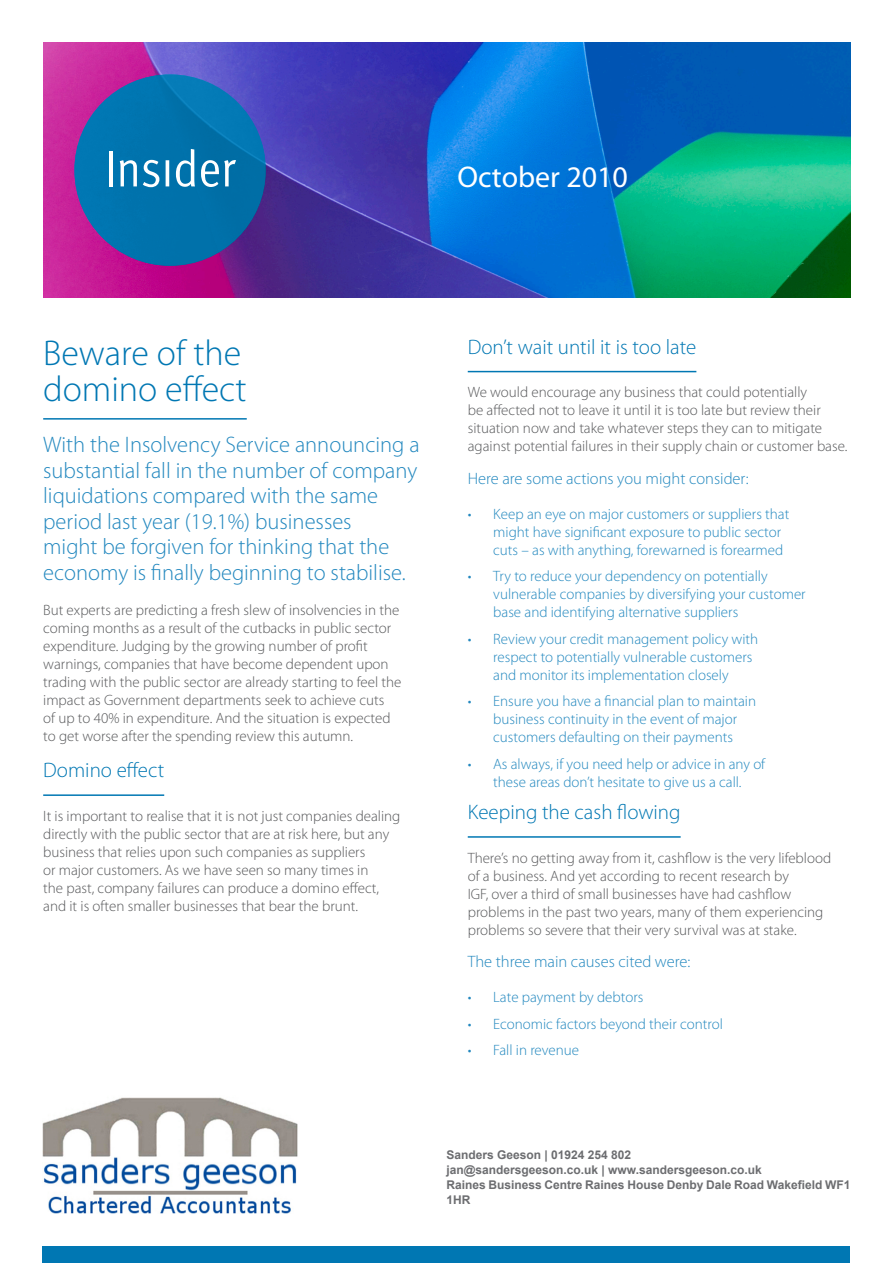
<style>
.page{position:relative;width:893px;height:1263px;background:#fff}
.page>*{position:absolute;margin:0;border:0;box-sizing:border-box;transform-origin:0 0}
._1st_title{font:300 36px/36px "Myriad Pro";color:#0077b3}
.t1{font:30px "Myriad Pro";color:#fff}
.Sub_paragraph{font:300 22.5px/25.5px "Myriad Pro";color:#2388bf}
._2nd_title{font:300 21px "Myriad Pro";color:#0077b3}
.Sub_paragraph-2{font:300 16.5px "Myriad Pro";color:#2388bf}
.Text{font:300 15px/18px "Myriad Pro";color:#57585a}
.bullet_points_1{font:300 15px/18px "Myriad Pro";color:#2388bf}
.bullet_points_2{font:300 15px "Myriad Pro";color:#2388bf}
.t2{font:700 12px/15px "Arial";color:#6c6d70}
</style>
<div class="page">
<img style="left:43px;top:43px;width:807px;height:255px">
<div style="left:43px;top:1246px;width:807px;height:17px;background:#0077b3"></div>
<div style="left:74px;top:74px;width:192px;height:192px;background:#0072ac;border-radius:50%"></div>
<hr style="left:109px;top:151px;width:3px;height:35px;background:#fff">
<svg style="left:120px;top:160px;width:17px;height:26px"></svg>
<svg style="left:143px;top:160px;width:16px;height:27px"></svg>
<hr style="left:166px;top:160px;width:3px;height:26px;background:#fff">
<svg style="left:176px;top:149px;width:19px;height:38px"></svg>
<svg style="left:201px;top:160px;width:35px;height:27px"></svg>
<hr style="left:43px;top:418px;width:204px;height:2px;background:#0077b3">
<hr style="left:43px;top:794px;width:121px;height:2px;background:#0077b3">
<hr style="left:468px;top:371px;width:228px;height:1px;background:#0077b3">
<hr style="left:468px;top:836px;width:213px;height:2px;background:#0077b3">
<img style="left:42px;top:1097px;width:256px;height:117px">
<p class="t1" style="left:457px;top:158px;width:172px">October 2010</p>
<p class="_1st_title" style="left:43px;top:336px;width:205px">Beware of the domino effect</p>
<p class="Sub_paragraph" style="left:43px;top:432px;width:378px">With the Insolvency Service announcing a substantial fall in the number of company liquidations compared with the same period last year (19.1%) businesses<br>might be forgiven for thinking that the economy is finally beginning to stabilise.</p>
<p class="Text" style="left:43px;top:601px;width:360px">But experts are predicting a fresh slew of insolvencies in the coming months as a result of the cutbacks in public sector expenditure. Judging by the growing number of profit warnings, companies that have become dependent upon trading with the public sector are already starting to feel the impact as Government departments seek to achieve cuts<br>of up to 40% in expenditure. And the situation is expected to get worse after the spending review this autumn.</p>
<p class="_2nd_title" style="left:43px;top:759px;width:123px">Domino effect</p>
<p class="Text" style="left:43px;top:807px;width:359px">It is important to realise that it is not just companies dealing directly with the public sector that are at risk here, but any business that relies upon such companies as suppliers<br>or major customers. As we have seen so many times in<br>the past, company failures can produce a domino effect, and it is often smaller businesses that bear the brunt.</p>
<p class="_2nd_title" style="left:468px;top:335px;width:230px">Don’t wait until it is too late</p>
<p class="Text" style="left:468px;top:384px;width:381px">We would encourage any business that could potentially<br>be affected not to leave it until it is too late but review their situation now and take whatever steps they can to mitigate against potential failures in their supply chain or customer base.</p>
<p class="Sub_paragraph-2" style="left:468px;top:469px;width:282px">Here are some actions you might consider:</p>
<p class="bullet_points_1" style="left:493px;top:505px;width:298px;text-indent:-26px">• Keep an eye on major customers or suppliers that might have significant exposure to public sector cuts – as with anything, forewarned is forearmed</p>
<p class="bullet_points_1" style="left:493px;top:567px;width:314px;text-indent:-26px">• Try to reduce your dependency on potentially vulnerable companies by diversifying your customer base and identifying alternative suppliers</p>
<p class="bullet_points_1" style="left:493px;top:630px;width:266px;text-indent:-26px">• Review your credit management policy with respect to potentially vulnerable customers and monitor its implementation closely</p>
<p class="bullet_points_1" style="left:468px;top:692px;width:290px;text-align:center">• Ensure you have a financial plan to maintain business continuity in the event of major customers defaulting on their payments</p>
<p class="bullet_points_1" style="left:468px;top:755px;width:299px;text-align:center">• As always, if you need help or advice in any of these areas don’t hesitate to give us a call.</p>
<p class="_2nd_title" style="left:468px;top:801px;width:214px">Keeping the cash flowing</p>
<p class="Text" style="left:468px;top:849px;width:365px">There’s no getting away from it, cashflow is the very lifeblood of a business. And yet according to recent research by<br>IGF, over a third of small businesses have had cashflow problems in the past two years, many of them experiencing problems so severe that their very survival was at stake.</p>
<p class="Sub_paragraph-2" style="left:468px;top:952px;width:224px">The three main causes cited were:</p>
<p class="bullet_points_2" style="left:468px;top:989px;width:177px">• Late payment by debtors</p>
<p class="bullet_points_2" style="left:468px;top:1015px;width:257px">• Economic factors beyond their control</p>
<p class="bullet_points_2" style="left:468px;top:1042px;width:113px">• Fall in revenue</p>
<p class="t2" style="left:446px;top:1147px;width:186px">Sanders Geeson | 01924 254 802</p>
<p class="t2" style="left:446px;top:1162px;width:317px">jan@sandersgeeson.co.uk | www.sandersgeeson.co.uk</p>
<p class="t2" style="left:446px;top:1177px;width:405px">Raines Business Centre Raines House Denby Dale Road Wakefield WF1<br>1HR</p>
</div>
